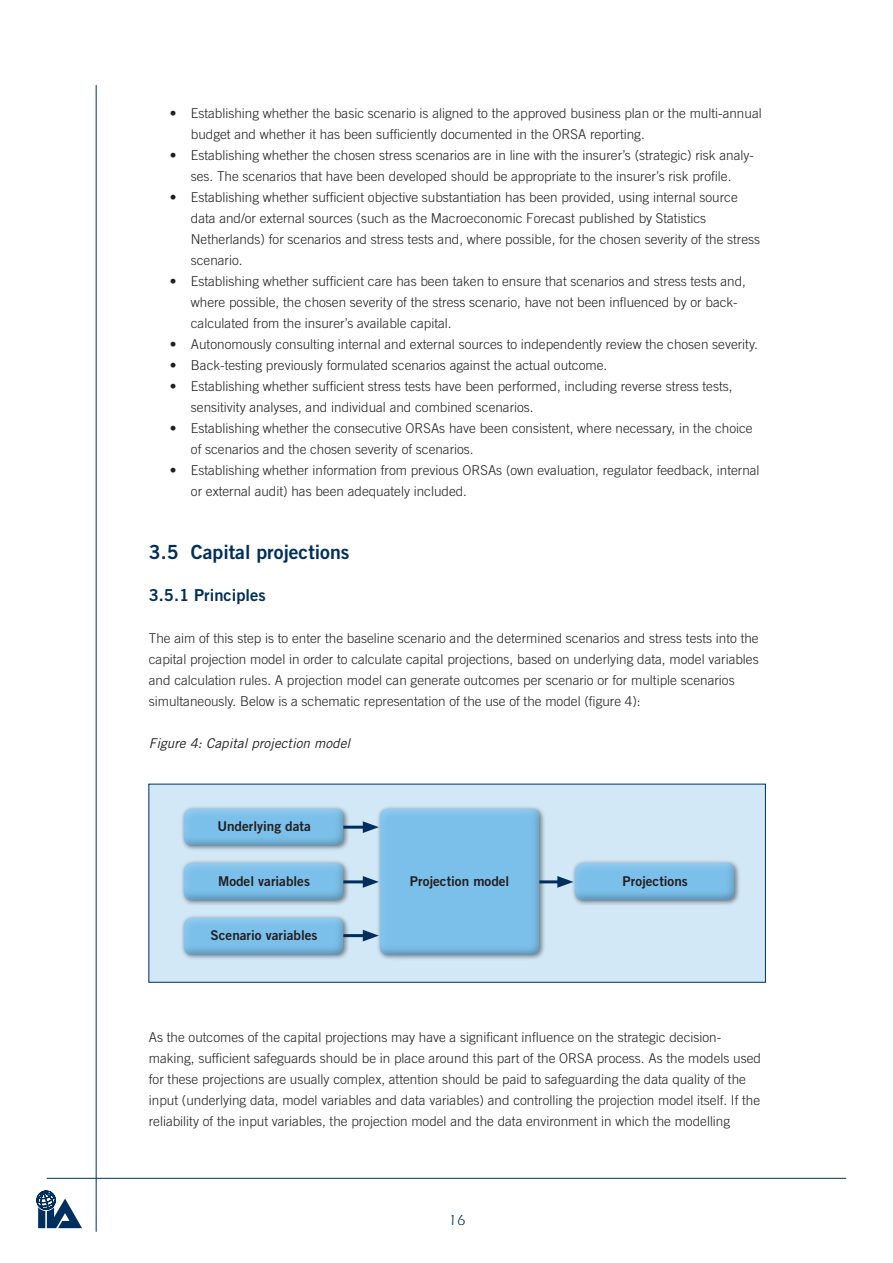
<style>
.page{position:relative;width:893px;height:1263px;background:#fff}
.page>*{position:absolute;margin:0;border:0;box-sizing:border-box;transform-origin:0 0}
.t1{font:19.5px "Trade Gothic Bold Two";color:#002e5e}
.t2{font:16.5px "Trade Gothic Bold Two";color:#002e5e}
.t3{font:15px "Itc Eras";color:#002e5e}
.t4{font:300 13.5px/21px "Trade Gothic";color:#231f20}
.t5{font:13.5px "Trade Gothic Bold Two";color:#231f20}
.t6{font:italic 13.5px "Trade Gothic";color:#231f20}
</style>
<div class="page">
<hr style="left:96px;top:85px;width:1px;height:1147px;background:#002e5e">
<hr style="left:47px;top:1178px;width:799px;height:1px;background:#002e5e">
<svg style="left:36px;top:1190px;width:46px;height:38px"></svg>
<div style="left:148px;top:784px;width:618px;height:199px;background:#d2e8f7;border:1px solid #002e5e"></div>
<div style="left:571px;top:859px;width:169px;height:47px;background:#231f20;opacity:.5"></div>
<div style="left:574px;top:861px;width:163px;height:40px;background:#231f20;opacity:.75"></div>
<hr style="left:260px;top:826px;width:108px;height:3px;background:#002e5e">
<svg style="left:363px;top:821px;width:13px;height:12px"></svg>
<hr style="left:260px;top:880px;width:108px;height:3px;background:#002e5e">
<svg style="left:363px;top:876px;width:13px;height:12px"></svg>
<hr style="left:454px;top:880px;width:109px;height:3px;background:#002e5e">
<svg style="left:557px;top:876px;width:16px;height:12px"></svg>
<hr style="left:260px;top:934px;width:108px;height:3px;background:#002e5e">
<svg style="left:363px;top:930px;width:13px;height:11px"></svg>
<div style="left:180px;top:805px;width:169px;height:46px;background:#231f20;opacity:.5"></div>
<div style="left:182px;top:806px;width:164px;height:41px;background:#231f20;opacity:.75"></div>
<div style="left:180px;top:859px;width:169px;height:47px;background:#231f20;opacity:.5"></div>
<div style="left:182px;top:861px;width:164px;height:40px;background:#231f20;opacity:.75"></div>
<div style="left:180px;top:914px;width:169px;height:47px;background:#231f20;opacity:.5"></div>
<div style="left:182px;top:915px;width:164px;height:41px;background:#231f20;opacity:.75"></div>
<div style="left:376px;top:805px;width:169px;height:156px;background:#231f20;opacity:.5"></div>
<div style="left:378px;top:806px;width:164px;height:150px;background:#231f20;opacity:.75"></div>
<p class="t4" style="left:191px;top:103px;width:572px;text-indent:-21px">• Establishing whether the basic scenario is aligned to the approved business plan or the multi-annual budget and whether it has been sufficiently documented in the ORSA reporting.</p>
<p class="t4" style="left:170px;top:145px;width:586px;text-align:center">• Establishing whether the chosen stress scenarios are in line with the insurer’s (strategic) risk analy&shy;ses. The scenarios that have been developed should be appropriate to the insurer’s risk profile.</p>
<p class="t4" style="left:191px;top:187px;width:571px;text-indent:-21px">• Establishing whether sufficient objective substantiation has been provided, using internal source data and/or external sources (such as the Macroeconomic Forecast published by Statistics Netherlands) for scenarios and stress tests and, where possible, for the chosen severity of the stress scenario.</p>
<p class="t4" style="left:191px;top:271px;width:557px;text-indent:-21px">• Establishing whether sufficient care has been taken to ensure that scenarios and stress tests and, where possible, the chosen severity of the stress scenario, have not been influenced by or back&shy;calculated from the insurer’s available capital.</p>
<p class="t4" style="left:170px;top:334px;width:589px">• Autonomously consulting internal and external sources to independently review the chosen severity.</p>
<p class="t4" style="left:170px;top:355px;width:439px">• Back-testing previously formulated scenarios against the actual outcome.</p>
<p class="t4" style="left:191px;top:376px;width:543px;text-indent:-21px">• Establishing whether sufficient stress tests have been performed, including reverse stress tests, sensitivity analyses, and individual and combined scenarios.</p>
<p class="t4" style="left:191px;top:418px;width:563px;text-indent:-21px">• Establishing whether the consecutive ORSAs have been consistent, where necessary, in the choice of scenarios and the chosen severity of scenarios.</p>
<p class="t4" style="left:191px;top:460px;width:570px;text-indent:-21px">• Establishing whether information from previous ORSAs (own evaluation, regulator feedback, internal or external audit) has been adequately included.</p>
<h1 class="t1" style="left:149px;top:540px;width:202px">3.5 Capital projections</h1>
<p class="t2" style="left:149px;top:585px;width:118px">3.5.1 Principles</p>
<p class="t4" style="left:149px;top:628px;width:611px">The aim of this step is to enter the baseline scenario and the determined scenarios and stress tests into the capital projection model in order to calculate capital projections, based on underlying data, model variables and calculation rules. A projection model can generate outcomes per scenario or for multiple scenarios simultaneously. Below is a schematic representation of the use of the model (figure 4):</p>
<p class="t6" style="left:149px;top:735px;width:203px">Figure 4: Capital projection model</p>
<p class="t5" style="left:217px;top:818px;width:95px">Underlying data</p>
<p class="t5" style="left:218px;top:872px;width:93px">Model variables</p>
<p class="t5" style="left:211px;top:927px;width:108px">Scenario variables</p>
<p class="t5" style="left:410px;top:872px;width:101px">Projection model</p>
<p class="t5" style="left:623px;top:872px;width:67px">Projections</p>
<p class="t4" style="left:149px;top:1027px;width:614px">As the outcomes of the capital projections may have a significant influence on the strategic decision&shy;making, sufficient safeguards should be in place around this part of the ORSA process. As the models used for these projections are usually complex, attention should be paid to safeguarding the data quality of the input (underlying data, model variables and data variables) and controlling the projection model itself. If the reliability of the input variables, the projection model and the data environment in which the modelling</p>
<p class="t3" style="left:449px;top:1212px;width:18px">16</p>
</div>
